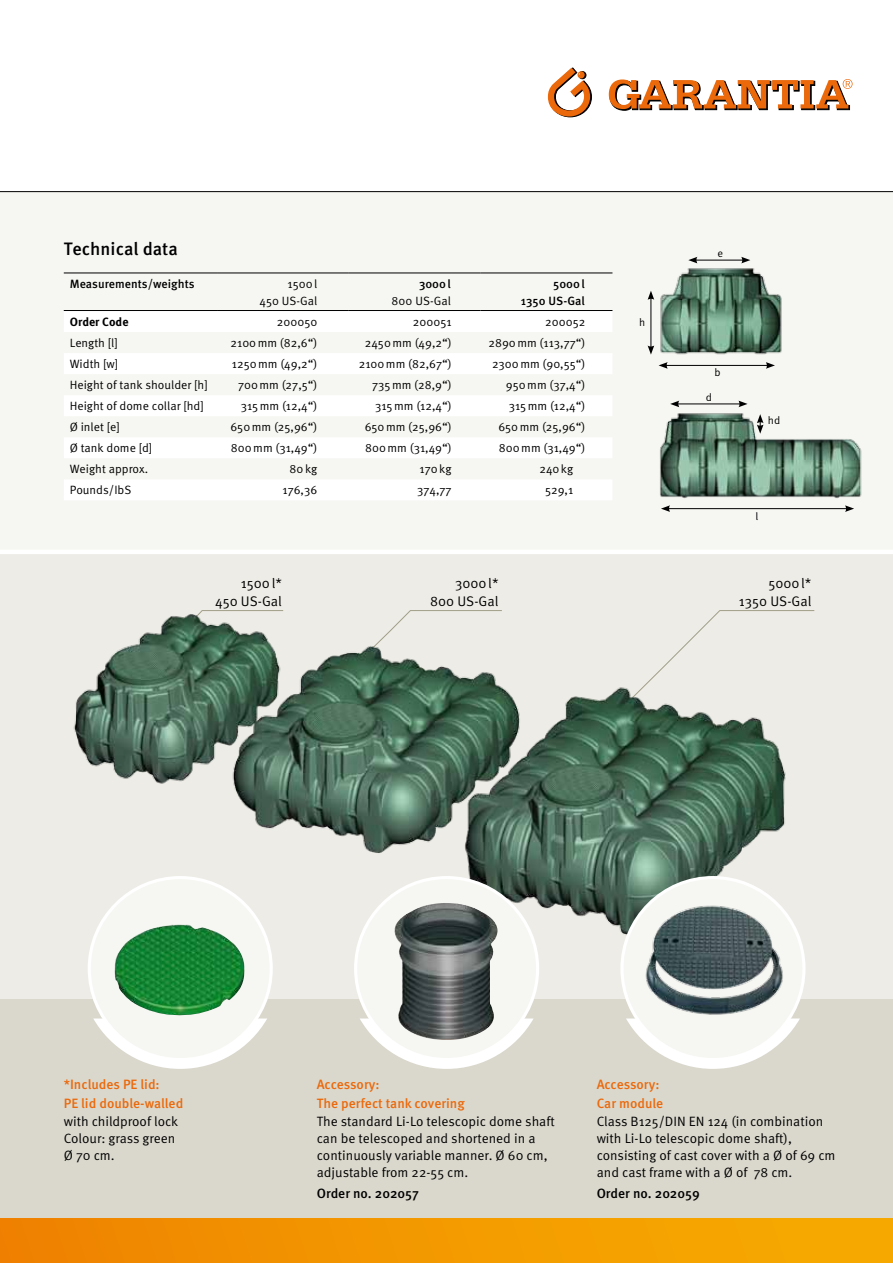
<style>
.page{position:relative;width:893px;height:1263px;background:#fff}
.page>*{position:absolute;margin:0;border:0;box-sizing:border-box;transform-origin:0 0}
.t1{font:500 18px "Meta Pro";color:#000}
.t2{font:13.95px/17.4px "Meta Pro";color:#000;text-align:right}
.t3{font:13.5px/17.2px "Meta Pro";color:#000}
.t4{font:500 13.5px/19.5px "Meta Pro";color:#eb690b}
.t5{font:500 13.5px "Meta Pro";color:#000}
.t6{font:12px/16.5px "Meta Pro";color:#000;text-align:right}
.t7{font:500 12px/16.5px "Meta Pro";color:#000;text-align:right}
.t8{font:700 12px "Meta Pro";color:#000}
.t9{font:10.8px "Meta Pro";color:#000}
</style>
<div class="page">
<div style="left:0;top:551px;width:893px;height:476px;background:#edece6"></div>
<div style="left:0;top:191px;width:893px;height:362px;background:#f6f6f2"></div>
<div style="left:0;top:999px;width:893px;height:226px;background:#dad8cd"></div>
<div style="left:0;top:1218px;width:893px;height:45px;background:linear-gradient(to right,#ef8300,#f7ad00)"></div>
<hr style="left:0;top:191px;width:893px;height:1px;background:#000">
<hr style="left:0;top:550px;width:893px;height:4px;background:#fff">
<svg style="left:609px;top:79px;width:243px;height:32px"></svg>
<svg style="left:548px;top:68px;width:44px;height:49px"></svg>
<img style="left:0;top:1218px;width:9px;height:26px">
<hr style="left:668px;top:508px;width:179px;height:1px;background:#000">
<svg style="left:661px;top:505px;width:9px;height:7px"></svg>
<svg style="left:845px;top:505px;width:9px;height:7px"></svg>
<img style="left:660px;top:413px;width:202px;height:86px">
<svg style="left:757px;top:414px;width:6px;height:20px"></svg>
<hr style="left:677px;top:404px;width:64px;height:1px;background:#000">
<svg style="left:670px;top:401px;width:9px;height:6px"></svg>
<svg style="left:738px;top:401px;width:10px;height:6px"></svg>
<hr style="left:665px;top:365px;width:103px;height:1px;background:#000">
<svg style="left:659px;top:362px;width:9px;height:7px"></svg>
<svg style="left:766px;top:362px;width:9px;height:7px"></svg>
<hr style="left:651px;top:297px;width:1px;height:51px;background:#000">
<svg style="left:648px;top:345px;width:6px;height:10px"></svg>
<svg style="left:648px;top:291px;width:6px;height:9px"></svg>
<hr style="left:695px;top:260px;width:49px;height:1px;background:#000">
<svg style="left:688px;top:257px;width:9px;height:6px"></svg>
<svg style="left:741px;top:257px;width:9px;height:6px"></svg>
<img style="left:660px;top:268px;width:122px;height:87px">
<svg style="left:64px;top:312px;width:548px;height:188px;fill:#fff"></svg>
<hr style="left:64px;top:272px;width:153px;height:1px;background:#000">
<hr style="left:349px;top:272px;width:132px;height:1px;background:#000">
<hr style="left:481px;top:272px;width:131px;height:1px;background:#000">
<hr style="left:64px;top:310px;width:153px;height:1px;background:#000">
<hr style="left:349px;top:310px;width:132px;height:1px;background:#000">
<hr style="left:481px;top:310px;width:131px;height:1px;background:#000">
<hr style="left:217px;top:272px;width:132px;height:1px;background:#000">
<hr style="left:217px;top:310px;width:132px;height:1px;background:#000">
<img style="left:73px;top:610px;width:722px;height:335px">
<svg style="left:93px;top:1018px;width:174px;height:51px"></svg>
<div style="left:89px;top:877px;width:182px;height:182px;background:#f6f6f2;border-radius:50%"></div>
<img style="left:114px;top:924px;width:131px;height:92px">
<svg style="left:360px;top:1018px;width:173px;height:51px"></svg>
<svg style="left:356px;top:877px;width:182px;height:182px;fill:#f6f6f2"></svg>
<img style="left:394px;top:903px;width:48px;height:128px">
<svg style="left:626px;top:1018px;width:174px;height:51px"></svg>
<div style="left:622px;top:877px;width:182px;height:182px;background:#f6f6f2;border-radius:50%"></div>
<img style="left:642px;top:902px;width:145px;height:113px">
<h1 class="t1" style="left:64px;top:238px;width:116px">Technical data</h1>
<p class="t7" style="left:70px;top:276px;width:126px">Measurements/weights</p>
<p class="t6" style="left:260px;top:276px;width:59px">1500l<br>450 US-Gal</p>
<p class="t7" style="left:419px;top:276px;width:33px">3000l</p>
<p class="t6" style="left:392px;top:292px;width:61px">800 US-Gal</p>
<p class="t7" style="left:521px;top:276px;width:66px">5000l<br>1350 US-Gal</p>
<p class="t8" style="left:70px;top:314px;width:60px">Order Code</p>
<p class="t6" style="left:277px;top:314px;width:42px">200050</p>
<p class="t6" style="left:413px;top:314px;width:40px">200051</p>
<p class="t6" style="left:545px;top:314px;width:42px">200052</p>
<p class="t6" style="left:70px;top:335px;width:50px">Length [l]</p>
<p class="t6" style="left:231px;top:335px;width:88px">2100mm (82,6“)</p>
<p class="t6" style="left:365px;top:335px;width:88px">2450mm (49,2“)</p>
<p class="t6" style="left:488px;top:335px;width:98px">2890mm (113,77“)</p>
<p class="t6" style="left:70px;top:356px;width:50px">Width [w]</p>
<p class="t6" style="left:232px;top:356px;width:87px">1250mm (49,2“)</p>
<p class="t6" style="left:359px;top:356px;width:94px">2100mm (82,67“)</p>
<p class="t6" style="left:492px;top:356px;width:95px">2300mm (90,55“)</p>
<p class="t6" style="left:70px;top:377px;width:140px">Height of tank shoulder [h]</p>
<p class="t6" style="left:238px;top:377px;width:81px">700mm (27,5“)</p>
<p class="t6" style="left:372px;top:377px;width:81px">735mm (28,9“)</p>
<p class="t6" style="left:506px;top:377px;width:81px">950mm (37,4“)</p>
<p class="t6" style="left:70px;top:398px;width:136px">Height of dome collar [hd]</p>
<p class="t6" style="left:241px;top:398px;width:78px">315mm (12,4“)</p>
<p class="t6" style="left:375px;top:398px;width:78px">315mm (12,4“)</p>
<p class="t6" style="left:509px;top:398px;width:78px">315mm (12,4“)</p>
<p class="t6" style="left:70px;top:419px;width:52px">Ø inlet [e]</p>
<p class="t6" style="left:230px;top:419px;width:88px">650mm (25,96“)</p>
<p class="t6" style="left:365px;top:419px;width:88px">650mm (25,96“)</p>
<p class="t6" style="left:498px;top:419px;width:88px">650mm (25,96“)</p>
<p class="t6" style="left:70px;top:440px;width:84px">Ø tank dome [d]</p>
<p class="t6" style="left:231px;top:440px;width:88px">800mm (31,49“)</p>
<p class="t6" style="left:365px;top:440px;width:88px">800mm (31,49“)</p>
<p class="t6" style="left:499px;top:440px;width:88px">800mm (31,49“)</p>
<p class="t6" style="left:70px;top:461px;width:80px">Weight approx.</p>
<p class="t6" style="left:290px;top:461px;width:29px">80kg</p>
<p class="t6" style="left:420px;top:461px;width:34px">170kg</p>
<p class="t6" style="left:539px;top:461px;width:35px">240kg</p>
<p class="t6" style="left:70px;top:482px;width:63px">Pounds/IbS</p>
<p class="t6" style="left:282px;top:482px;width:36px">176,36</p>
<p class="t6" style="left:417px;top:482px;width:36px">374,77</p>
<p class="t6" style="left:545px;top:482px;width:30px">529,1</p>
<p class="t9" style="left:639px;top:316px;width:8px">h</p>
<p class="t9" style="left:717px;top:247px;width:7px">e</p>
<p class="t9" style="left:715px;top:366px;width:8px">b</p>
<p class="t9" style="left:706px;top:391px;width:8px">d</p>
<p class="t9" style="left:768px;top:413px;width:14px">hd</p>
<p class="t9" style="left:755px;top:509px;width:4px">l</p>
<p class="t2" style="left:215px;top:575px;width:68px">1500l*<br>450 US-Gal</p>
<p class="t2" style="left:430px;top:575px;width:70px">3000l*<br>800 US-Gal</p>
<p class="t2" style="left:739px;top:575px;width:74px">5000l*<br>1350 US-Gal</p>
<p class="t4" style="left:64px;top:1075px;width:121px">*Includes PE lid:<br>PE lid double-walled</p>
<p class="t3" style="left:64px;top:1112px;width:116px">with childproof lock<br>Colour: grass green<br>Ø 70 cm.</p>
<p class="t4" style="left:317px;top:1075px;width:149px">Accessory:<br>The perfect tank covering</p>
<p class="t3" style="left:317px;top:1112px;width:240px">The standard Li-Lo telescopic dome shaft can be telescoped and shortened in a continuously variable manner. Ø 60 cm, adjustable from 22-55 cm.</p>
<p class="t5" style="left:317px;top:1184px;width:104px">Order no. 202057</p>
<p class="t4" style="left:597px;top:1075px;width:68px">Accessory:<br>Car module</p>
<p class="t3" style="left:597px;top:1112px;width:240px">Class B125/DIN EN 124 (in combination with Li-Lo telescopic dome shaft), consisting of cast cover with a Ø of 69 cm and cast frame with a Ø of 78 cm.</p>
<p class="t5" style="left:597px;top:1184px;width:105px">Order no. 202059</p>
</div>
